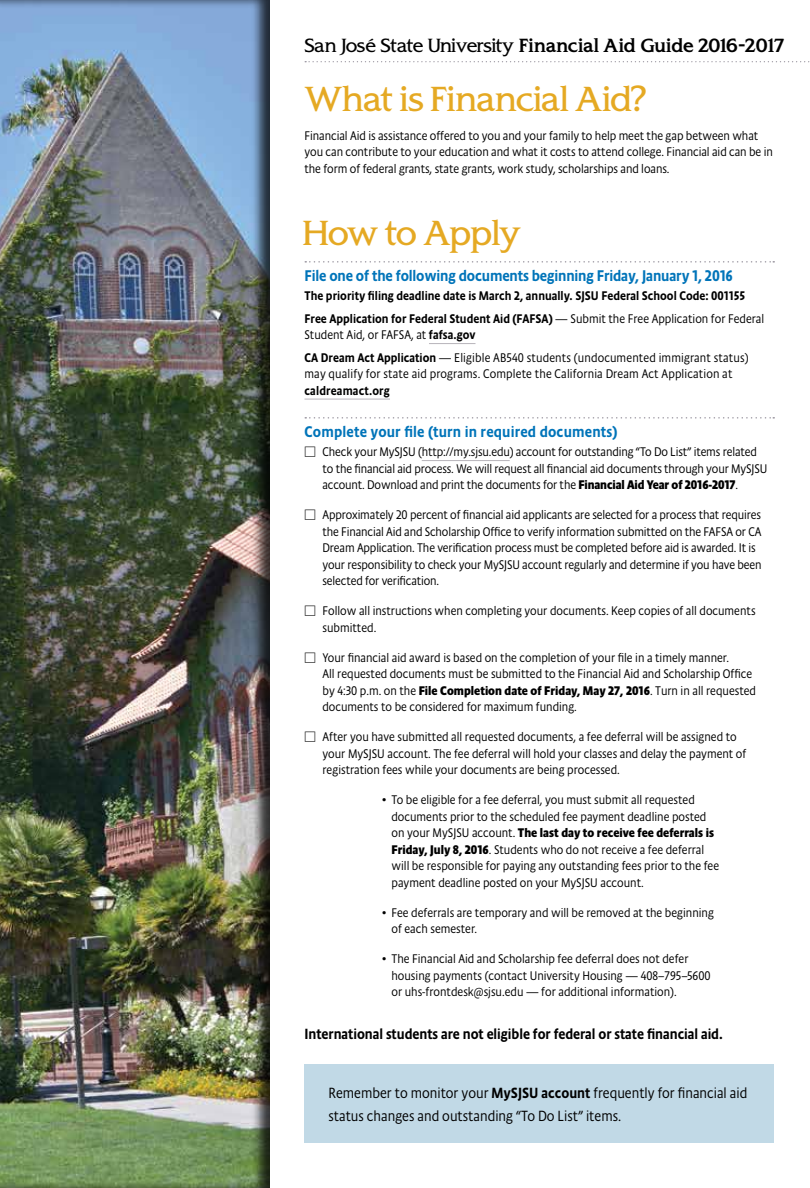
<style>
.page{position:relative;width:810px;height:1188px;background:#fff}
.page>*{position:absolute;margin:0;border:0;box-sizing:border-box;transform-origin:0 0}
.t1{font:33px "SJSU Spartan";letter-spacing:-.03em;color:#e5a923}
.t2{font:700 18.15px "SJSU Spartan";letter-spacing:-.01em;color:#000}
.t3{font:500 15.75px "Absara Sans Head OT";letter-spacing:-.01em;color:#0074b9}
.t4{font:500 15.75px "Absara Sans Head OT";letter-spacing:.01em;color:#0074b9}
.t5{font:300 15px/22.5px "Absara Sans Head OT";color:#000}
.t6{font:500 15px "Absara Sans Head OT";letter-spacing:-.005em;color:#000}
.t7{font:300 12.75px/16.5px "Absara Sans Head OT";color:#000}
.t8{font:500 12.75px/22.5px "Absara Sans Head OT";color:#000}
.t9{font:12.75px "Universal Newswith Comm Pi";color:#000}
.s1{font-weight:400}
.s2{font-weight:300}
.s3{font-weight:500}
.s4{font-family:"Universal Newswith Comm Pi";font-weight:400}
.s5{font-weight:700}
</style>
<div class="page">
<svg style="left:305px;top:61px;width:505px;height:1px"></svg>
<div style="left:0;top:0;width:271px;height:1188px;background:#000;opacity:.75"></div>
<div style="left:304px;top:1064px;width:470px;height:79px;background:#c1d9e6"></div>
<svg style="left:305px;top:261px;width:469px;height:2px"></svg>
<hr style="left:429px;top:343px;width:47px;height:1px;background:#b7b4bb">
<hr style="left:304px;top:399px;width:86px;height:1px;background:#b7b4bb">
<svg style="left:305px;top:417px;width:469px;height:2px"></svg>
<hr style="left:422px;top:460px;width:88px;height:1px;background:#b7b4bb">
<h2 class="t2" style="left:304px;top:33px;width:481px"><span class="s1">San José State University</span> Financial Aid Guide 2016-2017</h2>
<h1 class="t1" style="left:304px;top:78px;width:344px">What is Financial Aid?</h1>
<p class="t7" style="left:304px;top:127px;width:470px">Financial Aid is assistance offered to you and your family to help meet the gap between what you can contribute to your education and what it costs to attend college. Financial aid can be in the form of federal grants, state grants, work study, scholarships and loans.</p>
<h1 class="t1" style="left:303px;top:211px;width:220px">How to Apply</h1>
<p class="t3" style="left:304px;top:266px;width:430px">File one of the following documents beginning Friday, January 1, 2016</p>
<p class="t8" style="left:304px;top:284px;width:461px">The priority filing deadline date is March 2, annually. SJSU Federal School Code: 001155<br>Free Application for Federal Student Aid (FAFSA) <span class="s2">— Submit the Free Application for Federal</span></p>
<p class="t7" style="left:304px;top:323px;width:446px;line-height:22.5px">Student Aid, or FAFSA, at <span class="s3">fafsa.gov<br>CA Dream Act Application</span> — Eligible AB540 students (undocumented immigrant status)</p>
<p class="t7" style="left:304px;top:365px;width:429px">may qualify for state aid programs. Complete the California Dream Act Application at</p>
<p class="t8" style="left:304px;top:379px;width:87px">caldreamact.org</p>
<p class="t4" style="left:304px;top:422px;width:315px">Complete your file (turn in required documents)</p>
<p class="t9" style="left:316px;top:446px;width:5px">-</p>
<p class="t7" style="left:323px;top:443px;width:446px;text-indent:-18px"><span class="s4">-</span> Check your MySJSU (http://my.sjsu.edu) account for outstanding “To Do List” items related to the financial aid process. We will request all financial aid documents through your MySJSU account. Download and print the documents for the <span class="s5">Financial Aid Year of 2016-2017</span>.</p>
<p class="t9" style="left:316px;top:509px;width:5px">-</p>
<p class="t7" style="left:323px;top:506px;width:441px;text-indent:-18px"><span class="s4">-</span> Approximately 20 percent of financial aid applicants are selected for a process that requires the Financial Aid and Scholarship Office to verify information submitted on the FAFSA or CA Dream Application. The verification process must be completed before aid is awarded. It is your responsibility to check your MySJSU account regularly and determine if you have been selected for verification.</p>
<p class="t9" style="left:316px;top:605px;width:5px">-</p>
<p class="t7" style="left:323px;top:602px;width:435px;text-indent:-18px"><span class="s4">-</span> Follow all instructions when completing your documents. Keep copies of all documents submitted.</p>
<p class="t9" style="left:316px;top:652px;width:5px">-</p>
<p class="t7" style="left:323px;top:649px;width:435px;text-indent:-18px"><span class="s4">-</span> Your financial aid award is based on the completion of your file in a timely manner.<br>All requested documents must be submitted to the Financial Aid and Scholarship Office by 4:30 p.m. on the <span class="s5">File Completion date of Friday, May 27, 2016</span>. Turn in all requested documents to be considered for maximum funding.</p>
<p class="t9" style="left:316px;top:731px;width:5px">-</p>
<p class="t7" style="left:323px;top:728px;width:425px;text-indent:-18px"><span class="s4">-</span> After you have submitted all requested documents, a fee deferral will be assigned to your MySJSU account. The fee deferral will hold your classes and delay the payment of registration fees while your documents are being processed.</p>
<p class="t7" style="left:392px;top:791px;width:329px;text-indent:-9px"><span class="s4">•</span> To be eligible for a fee deferral, you must submit all requested documents prior to the scheduled fee payment deadline posted on your MySJSU account. <span class="s5">The last day to receive fee deferrals is Friday, July 8, 2016</span>. Students who do not receive a fee deferral will be responsible for paying any outstanding fees prior to the fee payment deadline posted on your MySJSU account.</p>
<p class="t7" style="left:392px;top:904px;width:324px;text-indent:-9px"><span class="s4">•</span> Fee deferrals are temporary and will be removed at the beginning of each semester.</p>
<p class="t7" style="left:392px;top:950px;width:321px;text-indent:-9px"><span class="s4">•</span> The Financial Aid and Scholarship fee deferral does not defer housing payments (contact University Housing — 408–795–5600 or uhs-frontdesk@sjsu.edu — for additional information).</p>
<p class="t6" style="left:305px;top:1024px;width:420px">International students are not eligible for federal or state financial aid.</p>
<p class="t5" style="left:328px;top:1082px;width:420px">Remember to monitor your <span class="s3">MySJSU account</span> frequently for financial aid status changes and outstanding “To Do List” items.</p>
</div>
